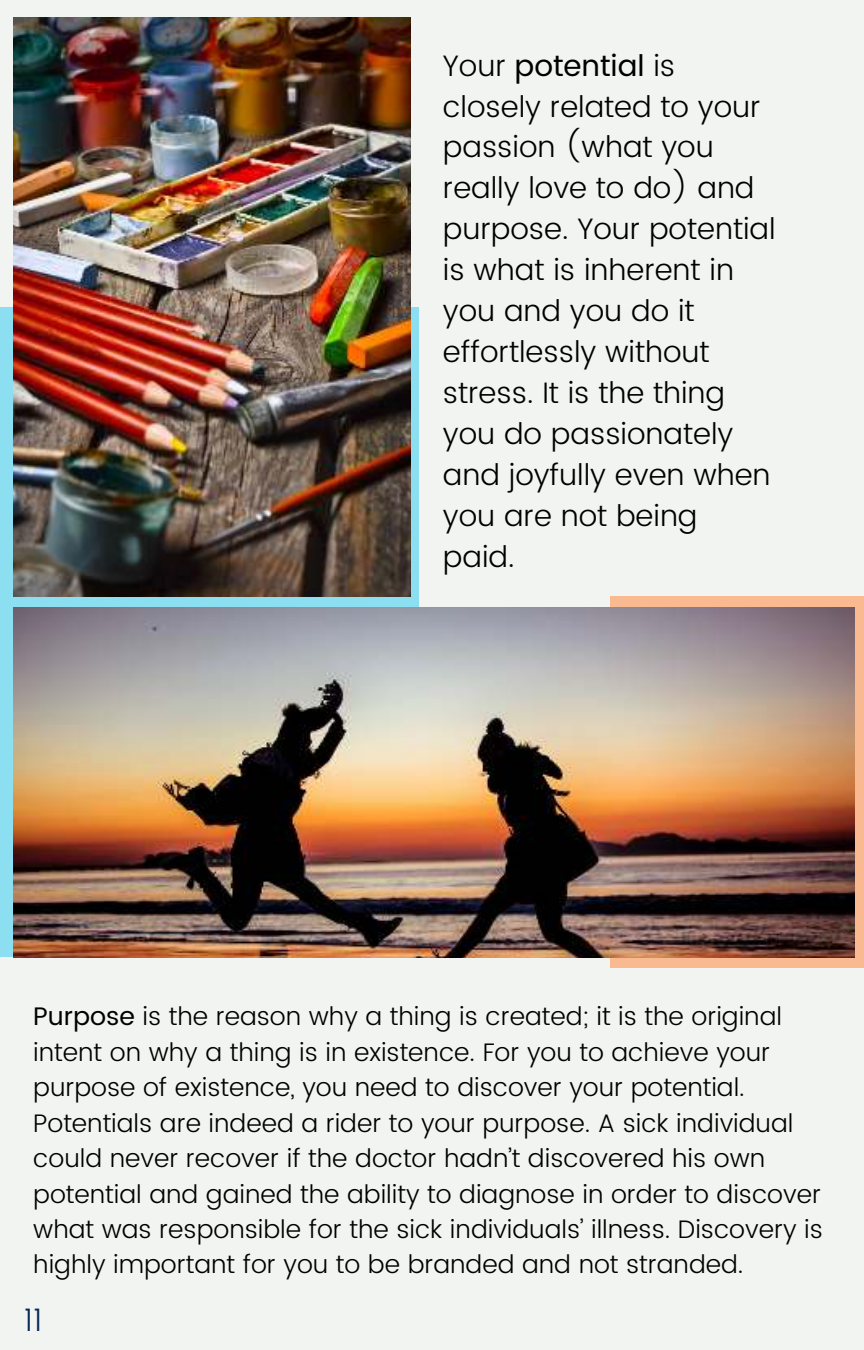
<style>
.page{position:relative;width:864px;height:1350px;background:#f2f4f1}
.page>*{position:absolute;margin:0;border:0;box-sizing:border-box;transform-origin:0 0}
.t1{font:300 31.5px "Poppins";color:#022657}
.t2{font:300 29.47px/40.9px "Poppins";color:#000}
.t3{font:300 25.43px/35.6px "Poppins";color:#000}
.s1{font-weight:400}
</style>
<div class="page">
<svg style="left:610px;top:597px;width:254px;height:371px;background:#e9ad89"></svg>
<svg style="left:0;top:307px;width:419px;height:650px;background:#89d2e0"></svg>
<img style="left:14px;top:18px;width:396px;height:579px">
<img style="left:14px;top:608px;width:840px;height:349px">
<p class="t2" style="left:443px;top:46px;width:334px">Your <span class="s1">potential</span> is closely related to your passion (what you really love to do) and purpose. Your potential is what is inherent in you and you do it effortlessly without stress. It is the thing you do passionately and joyfully even when you are not being paid.</p>
<p class="t3" style="left:33px;top:1000px;width:791px"><span class="s1">Purpose</span> is the reason why a thing is created; it is the original intent on why a thing is in existence. For you to achieve your purpose of existence, you need to discover your potential.<br>Potentials are indeed a rider to your purpose. A sick individual could never recover if the doctor hadn’t discovered his own potential and gained the ability to diagnose in order to discover what was responsible for the sick individuals’ illness. Discovery is highly important for you to be branded and not stranded.</p>
<p class="t1" style="left:24px;top:1298px;width:20px">11</p>
</div>
